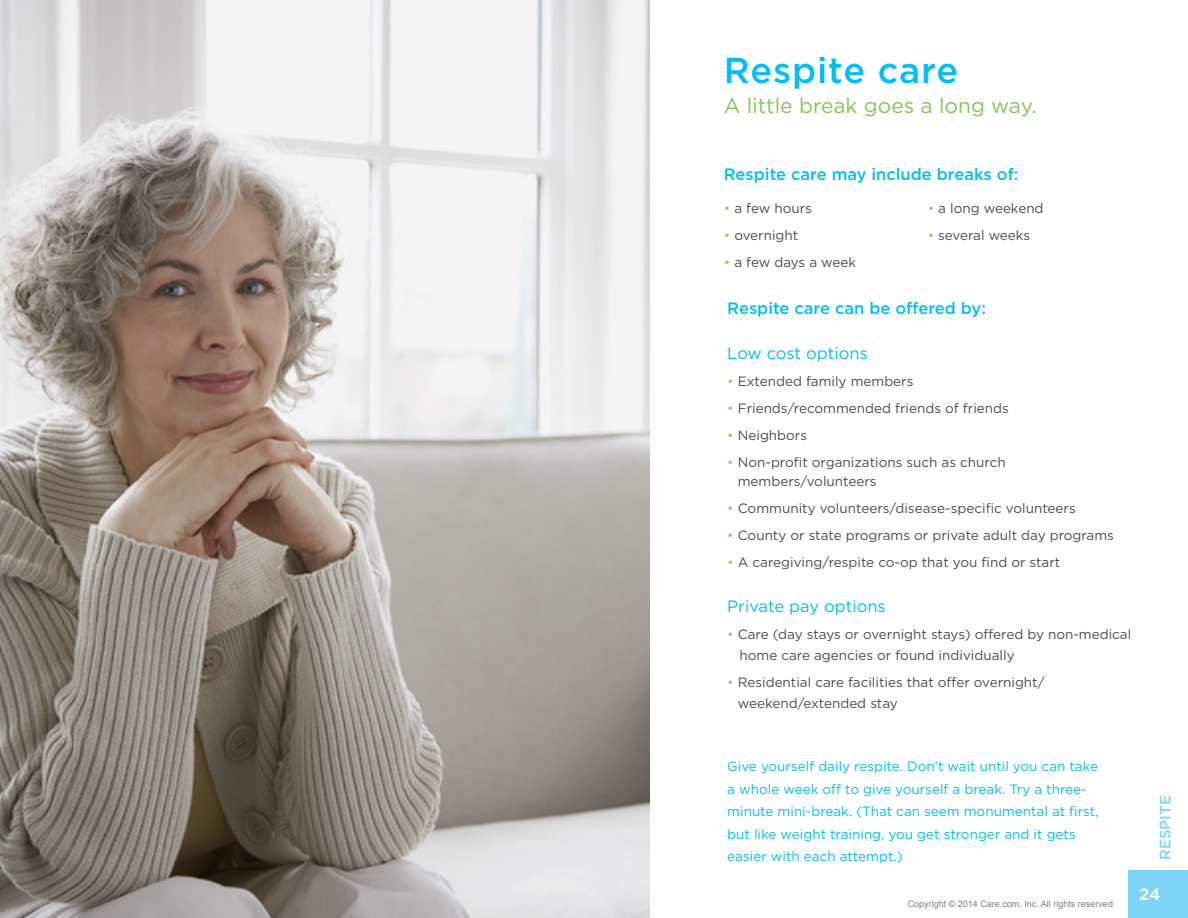
<style>
.page{position:relative;width:1188px;height:918px;background:#fff}
.page>*{position:absolute;margin:0;border:0;box-sizing:border-box;transform-origin:0 0}
.t1{font:500 36px "Gotham";letter-spacing:.025em;color:#04bdf2}
.t2{font:21px "Gotham";color:#83c559}
.t3{font:500 16.5px "Gotham";color:#04bdf2}
.t4{font:16.5px "Gotham";color:#04bdf2}
.t5{font:500 16.5px "Gotham";color:#fff}
.t6{font:500 15px "Gotham";color:#7ed4f6}
.t7{font:13.5px/21px "Gotham";color:#4b4c4d}
.t8{font:13.5px/22.5px "Gotham";color:#04bdf2}
.t9{font:9px "Arial";color:#808285}
.s1{color:#96cc72}
</style>
<div class="page">
<div style="left:1129px;top:870px;width:59px;height:48px;background:#7ed4f6"></div>
<img style="left:0;top:0;width:650px;height:918px">
<h1 class="t1" style="left:724px;top:47px;width:236px">Respite care</h1>
<h2 class="t2" style="left:724px;top:92px;width:314px">A little break goes a long way.</h2>
<p class="t3" style="left:724px;top:163px;width:296px">Respite care may include breaks of:</p>
<p class="t7" style="left:724px;top:197px;width:90px"><span class="s1">•</span> a few hours</p>
<p class="t7" style="left:724px;top:224px;width:76px"><span class="s1">•</span> overnight</p>
<p class="t7" style="left:724px;top:251px;width:134px"><span class="s1">•</span> a few days a week</p>
<p class="t7" style="left:928px;top:197px;width:117px"><span class="s1">•</span> a long weekend</p>
<p class="t7" style="left:928px;top:224px;width:104px"><span class="s1">•</span> several weeks</p>
<p class="t3" style="left:727px;top:297px;width:260px">Respite care can be offered by:</p>
<p class="t4" style="left:727px;top:342px;width:142px">Low cost options</p>
<p class="t7" style="left:727px;top:370px;width:188px"><span class="s1">•</span> Extended family members</p>
<p class="t7" style="left:727px;top:397px;width:283px"><span class="s1">•</span> Friends/recommended friends of friends</p>
<p class="t7" style="left:727px;top:424px;width:81px"><span class="s1">•</span> Neighbors</p>
<p class="t7" style="left:738px;top:452px;width:269px;line-height:19.5px;text-indent:-11px"><span class="s1">•</span> Non-profit organizations such as church members/volunteers</p>
<p class="t7" style="left:727px;top:498px;width:350px"><span class="s1">•</span> Community volunteers/disease-specific volunteers</p>
<p class="t7" style="left:727px;top:525px;width:388px"><span class="s1">•</span> County or state programs or private adult day programs</p>
<p class="t7" style="left:727px;top:552px;width:335px"><span class="s1">•</span> A caregiving/respite co-op that you find or start</p>
<p class="t4" style="left:727px;top:596px;width:160px">Private pay options</p>
<p class="t7" style="left:739px;top:624px;width:393px;text-indent:-12px"><span class="s1">•</span> Care (day stays or overnight stays) offered by non-medical home care agencies or found individually</p>
<p class="t7" style="left:738px;top:672px;width:308px;text-indent:-11px"><span class="s1">•</span> Residential care facilities that offer overnight/ weekend/extended stay</p>
<p class="t8" style="left:727px;top:755px;width:373px">Give yourself daily respite. Don’t wait until you can take a whole week off to give yourself a break. Try a three&shy;minute mini-break. (That can seem monumental at first, but like weight training, you get stronger and it gets easier with each attempt.)</p>
<p class="t9" style="left:908px;top:898px;width:207px">Copyright © 2014 Care.com, Inc. All rights reserved</p>
<p class="t6" style="left:1155px;top:860px;width:67px;rotate:-90deg">RESPITE</p>
<p class="t5" style="left:1139px;top:884px;width:23px">24</p>
</div>
